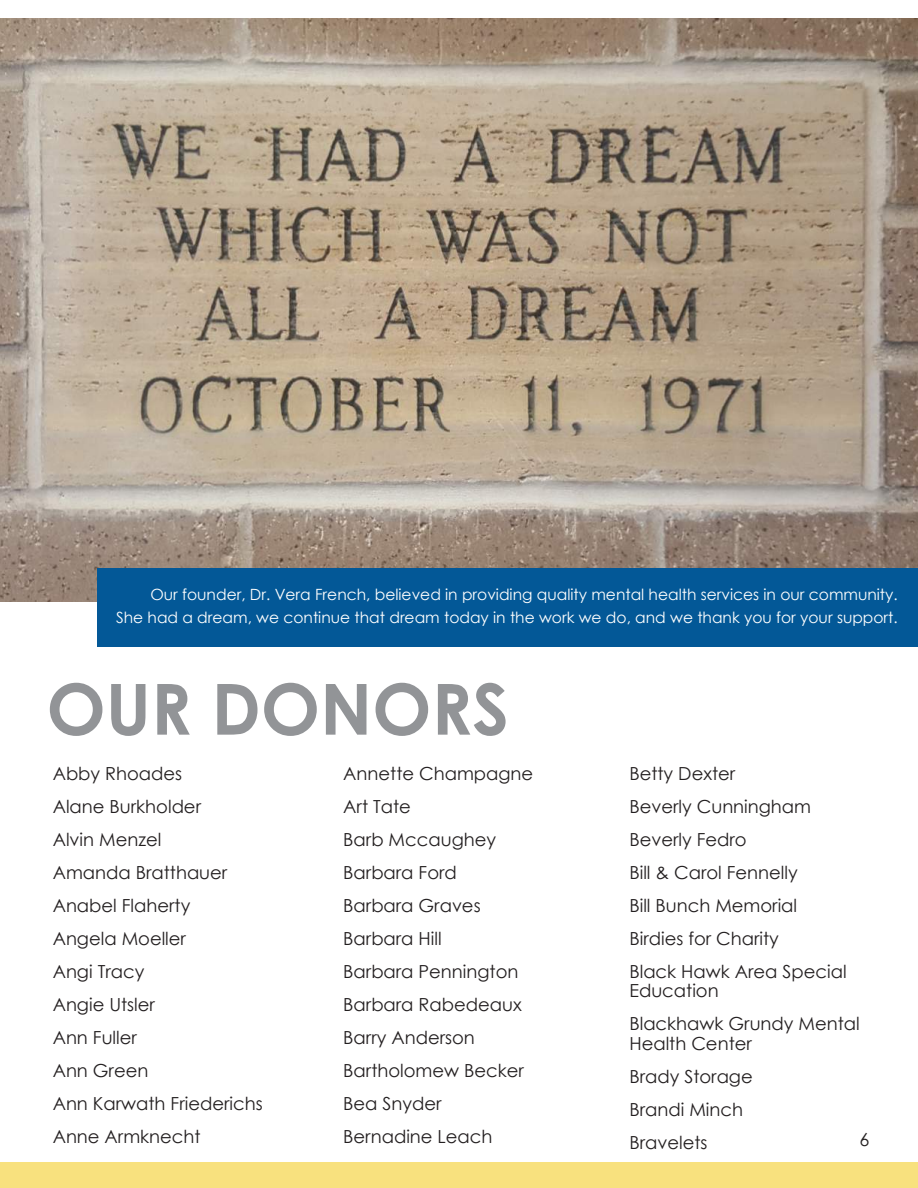
<style>
.page{position:relative;width:918px;height:1188px;background:#fff}
.page>*{position:absolute;margin:0;border:0;box-sizing:border-box;transform-origin:0 0}
.t1{font:700 70.5px "Century Gothic";color:#929497}
.t2{font:18px/33px "Century Gothic";color:#231f20}
.t3{font:15.45px/23.2px "Century Gothic";color:#fff;text-align:right}
</style>
<div class="page">
<div style="left:0;top:1162px;width:918px;height:26px;background:#f8e17e"></div>
<img style="left:0;top:18px;width:918px;height:584px">
<div style="left:98px;top:568px;width:820px;height:78px;background:#035897"></div>
<p class="t3" style="left:116px;top:582px;width:783px">Our founder, Dr. Vera French, believed in providing quality mental health services in our community.<br>She had a dream, we continue that dream today in the work we do, and we thank you for your support.</p>
<h1 class="t1" style="left:47px;top:656px;width:464px">OUR DONORS</h1>
<p class="t2" style="left:53px;top:757px;width:212px">Abby Rhoades<br>Alane Burkholder<br>Alvin Menzel<br>Amanda Bratthauer<br>Anabel Flaherty<br>Angela Moeller<br>Angi Tracy<br>Angie Utsler<br>Ann Fuller<br>Ann Green<br>Ann Karwath Friederichs<br>Anne Armknecht</p>
<p class="t2" style="left:343px;top:757px;width:192px">Annette Champagne<br>Art Tate<br>Barb Mccaughey<br>Barbara Ford<br>Barbara Graves<br>Barbara Hill<br>Barbara Pennington<br>Barbara Rabedeaux<br>Barry Anderson<br>Bartholomew Becker<br>Bea Snyder<br>Bernadine Leach</p>
<p class="t2" style="left:629px;top:757px;width:219px">Betty Dexter<br>Beverly Cunningham<br>Beverly Fedro<br>Bill &amp; Carol Fennelly<br>Bill Bunch Memorial<br>Birdies for Charity<br>Black Hawk Area Special</p>
<p class="t2" style="left:629px;top:974px;width:232px">Education<br>Blackhawk Grundy Mental</p>
<p class="t2" style="left:629px;top:1027px;width:125px">Health Center<br>Brady Storage<br>Brandi Minch<br>Bravelets</p>
<p class="t2" style="left:860px;top:1122px;width:11px">6</p>
</div>
